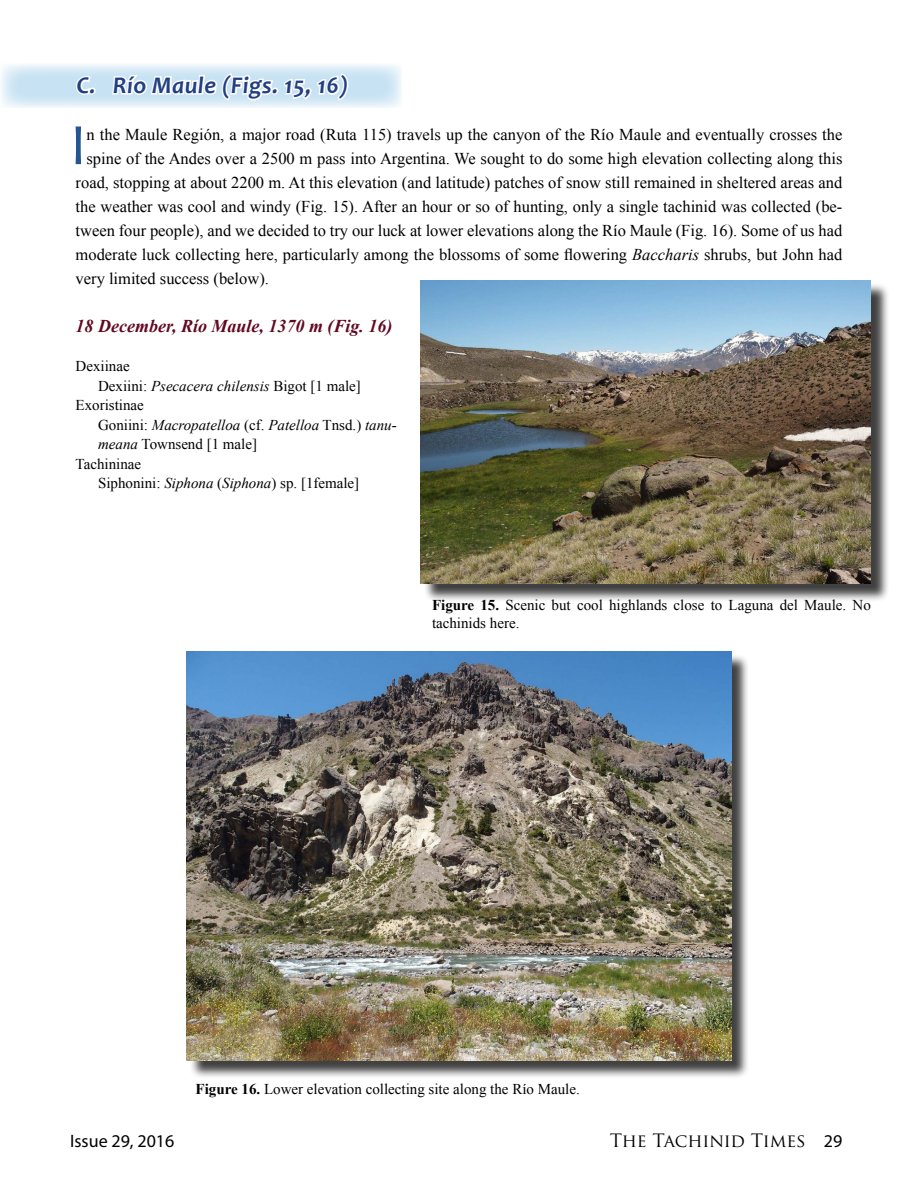
<style>
.page{position:relative;width:918px;height:1188px;background:#fff}
.page>*{position:absolute;margin:0;border:0;box-sizing:border-box;transform-origin:0 0}
.t1{font:59.25px "Candara";color:#245691}
.t2{font:italic 700 24px "Candara";letter-spacing:.02em;color:#223f82}
.t3{font:italic 700 18px "Times New Roman";color:#610822}
.t4{font:18px "Trajan Pro";letter-spacing:-.02em;color:#000}
.t5{font:18px "Myriad Pro";color:#000}
.t6{font:16.5px "Times New Roman";color:#000}
.t7{font:15px/18px "Times New Roman";color:#000}
.t8{font:italic 15px "Times New Roman";color:#000}
.s1{font-style:italic}
.s2{font-style:normal}
.s3{font-weight:700}
.s4{font-family:"Myriad Pro"}
</style>
<div class="page">
<svg style="left:1px;top:64px;width:401px;height:44px;background:#dbecf7"></svg>
<svg style="left:74px;top:75px;width:24px;height:22px"></svg>
<svg style="left:110px;top:71px;width:240px;height:32px"></svg>
<div style="left:424px;top:283px;width:466px;height:319px;background:#000;opacity:.75"></div>
<img style="left:421px;top:280px;width:450px;height:303px">
<div style="left:189px;top:654px;width:561px;height:425px;background:#000;opacity:.75"></div>
<img style="left:187px;top:652px;width:544px;height:409px">
<h2 class="t2" style="left:77px;top:70px;width:273px">C. Río Maule (Figs. 15, 16)</h2>
<h1 class="t1" style="left:70px;top:108px;width:18px">I</h1>
<p class="t6" style="left:87px;top:124px;width:757px">n the Maule Región, a major road (Ruta 115) travels up the canyon of the Río Maule and eventually crosses the</p>
<p class="t6" style="left:87px;top:148px;width:757px">spine of the Andes over a 2500 m pass into Argentina. We sought to do some high elevation collecting along this</p>
<p class="t6" style="left:76px;top:172px;width:768px">road, stopping at about 2200 m. At this elevation (and latitude) patches of snow still remained in sheltered areas and</p>
<p class="t6" style="left:76px;top:196px;width:768px">the weather was cool and windy (Fig. 15). After an hour or so of hunting, only a single tachinid was collected (be-</p>
<p class="t6" style="left:76px;top:220px;width:768px">tween four people), and we decided to try our luck at lower elevations along the Río Maule (Fig. 16). Some of us had</p>
<p class="t6" style="left:76px;top:244px;width:768px">moderate luck collecting here, particularly among the blossoms of some flowering <span class="s1">Baccharis</span> shrubs, but John had</p>
<p class="t6" style="left:76px;top:268px;width:195px">very limited success (below).</p>
<p class="t3" style="left:76px;top:314px;width:318px">18 December, Río Maule, 1370 m (Fig. 16)</p>
<p class="t7" style="left:76px;top:357px;width:56px">Dexiinae</p>
<p class="t7" style="left:98px;top:376px;width:264px">Dexiini: <span class="s1">Psecacera chilensis</span> Bigot [1 male]</p>
<p class="t7" style="left:76px;top:396px;width:70px">Exoristinae</p>
<p class="t8" style="left:98px;top:414px;width:300px"><span class="s2">Goniini:</span> Macropatelloa <span class="s2">(cf.</span> Patelloa <span class="s2">Tnsd.)</span> tanu-</p>
<p class="t7" style="left:98px;top:435px;width:161px"><span class="s1">meana</span> Townsend [1 male]</p>
<p class="t7" style="left:76px;top:454px;width:67px">Tachininae</p>
<p class="t7" style="left:98px;top:474px;width:263px">Siphonini: <span class="s1">Siphona</span> (<span class="s1">Siphona</span>) sp. [1female]</p>
<p class="t7" style="left:432px;top:596px;width:440px"><span class="s3">Figure 15.</span> Scenic but cool highlands close to Laguna del Maule. No tachinids here.</p>
<p class="t7" style="left:196px;top:1080px;width:386px"><span class="s3">Figure 16.</span> Lower elevation collecting site along the Río Maule.</p>
<p class="t5" style="left:70px;top:1130px;width:106px">Issue 29, 2016</p>
<p class="t4" style="left:610px;top:1130px;width:234px">The Tachinid Times <span class="s4">29</span></p>
</div>
